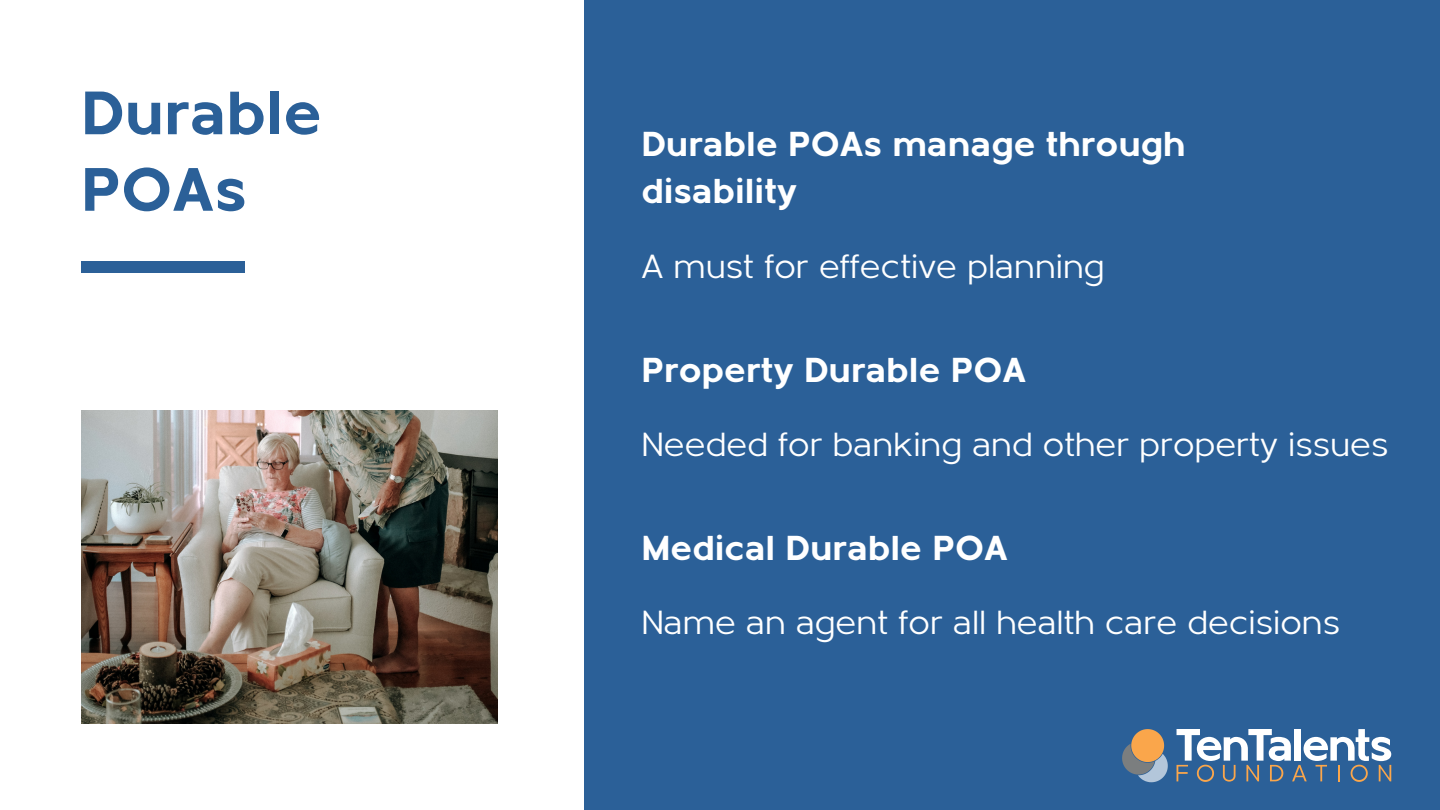
<style>
.page{position:relative;width:1440px;height:810px;background:#2b6098}
.page>*{position:absolute;margin:0;border:0;box-sizing:border-box;transform-origin:0 0}
.t1{font:700 64px/76.5px "Metrisch";color:#2b6098}
.t2{font:700 36.3px/47.1px "Metrisch";color:#fff}
.t3{font:35px "Metrisch";color:#fff}
</style>
<div class="page">
<div style="left:0;top:0;width:584px;height:810px;background:#fff"></div>
<div style="left:81px;top:262px;width:163px;height:11px;background:#2b6098"></div>
<img style="left:81px;top:410px;width:416px;height:314px">
<svg style="left:1122px;top:729px;width:46px;height:53px"></svg>
<svg style="left:1177px;top:729px;width:214px;height:53px"></svg>
<p class="t1" style="left:81px;top:80px;width:243px">Durable<br>POAs</p>
<p class="t2" style="left:641px;top:124px;width:546px">Durable POAs manage through disability</p>
<p class="t3" style="left:641px;top:251px;width:465px">A must for effective planning</p>
<p class="t2" style="left:641px;top:349px;width:386px">Property Durable POA</p>
<p class="t3" style="left:641px;top:429px;width:749px">Needed for banking and other property issues</p>
<p class="t2" style="left:641px;top:527px;width:368px">Medical Durable POA</p>
<p class="t3" style="left:641px;top:608px;width:700px">Name an agent for all health care decisions</p>
</div>
